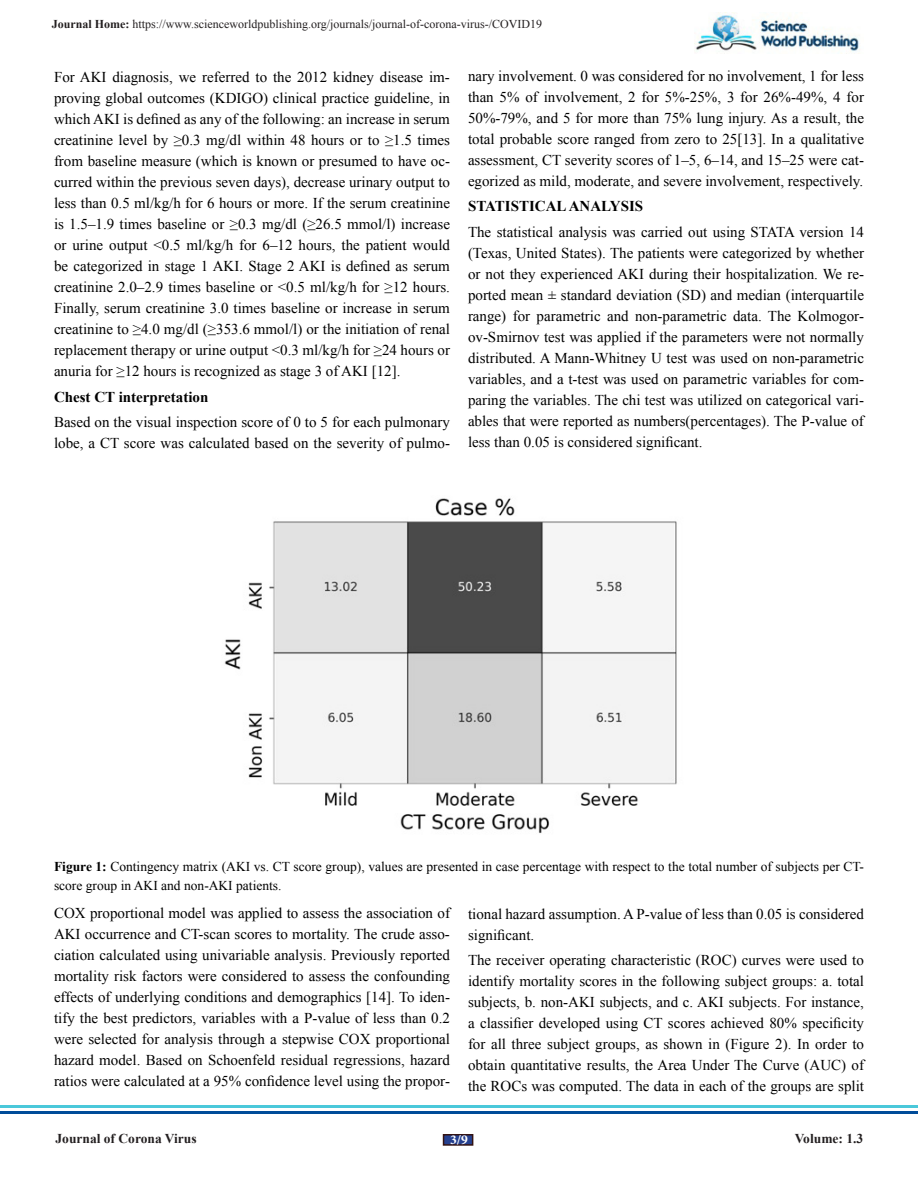
<style>
.page{position:relative;width:918px;height:1188px;background:#fff}
.page>*{position:absolute;margin:0;border:0;box-sizing:border-box;transform-origin:0 0}
.t1{font:15px/21px "Times New Roman";color:#000;text-align:justify}
.t2{font:700 15px "Times New Roman";color:#000}
.t3{font:13.5px/19.5px "Times New Roman";color:#000}
.t4{font:700 13.5px "Times New Roman";color:#231f20}
.t5{font:700 13.5px "Minion Pro";color:#fff}
.t6{font:12px "Times New Roman";color:#231f20}
.s1{font-weight:700}
</style>
<div class="page">
<div style="left:443px;top:1134px;width:30px;height:12px;background:#25408f;border:2px solid #331313"></div>
<hr style="left:0;top:1105px;width:918px;height:2px;background:#4ac8da">
<hr style="left:0;top:1111px;width:918px;height:2px;background:#004c99">
<img style="left:695px;top:13px;width:165px;height:41px">
<img style="left:224px;top:498px;width:453px;height:335px">
<p class="t6" style="left:52px;top:16px;width:492px"><span class="s1">Journal Home:</span> https://www.scienceworldpublishing.org/journals/journal-of-corona-virus-/COVID19</p>
<p class="t1" style="left:54px;top:67px;width:398px">For AKI diagnosis, we referred to the 2012 kidney disease im&shy;proving global outcomes (KDIGO) clinical practice guideline, in which AKI is defined as any of the following: an increase in serum creatinine level by ≥0.3 mg/dl within 48 hours or to ≥1.5 times from baseline measure (which is known or presumed to have oc&shy;curred within the previous seven days), decrease urinary output to less than 0.5 ml/kg/h for 6 hours or more. If the serum creatinine is 1.5–1.9 times baseline or ≥0.3 mg/dl (≥26.5 mmol/l) increase or urine output &lt;0.5 ml/kg/h for 6–12 hours, the patient would be categorized in stage 1 AKI. Stage 2 AKI is defined as serum creatinine 2.0–2.9 times baseline or &lt;0.5 ml/kg/h for ≥12 hours.<br>Finally, serum creatinine 3.0 times baseline or increase in serum creatinine to ≥4.0 mg/dl (≥353.6 mmol/l) or the initiation of renal replacement therapy or urine output &lt;0.3 ml/kg/h for ≥24 hours or anuria for ≥12 hours is recognized as stage 3 of AKI [12].</p>
<p class="t2" style="left:54px;top:387px;width:156px">Chest CT interpretation</p>
<p class="t1" style="left:54px;top:412px;width:397px">Based on the visual inspection score of 0 to 5 for each pulmonary lobe, a CT score was calculated based on the severity of pulmo-</p>
<p class="t1" style="left:468px;top:65px;width:398px">nary involvement. 0 was considered for no involvement, 1 for less than 5% of involvement, 2 for 5%-25%, 3 for 26%-49%, 4 for 50%-79%, and 5 for more than 75% lung injury. As a result, the total probable score ranged from zero to 25[13]. In a qualitative assessment, CT severity scores of 1–5, 6–14, and 15–25 were cat&shy;egorized as mild, moderate, and severe involvement, respectively.</p>
<p class="t2" style="left:468px;top:196px;width:177px">STATISTICAL ANALYSIS</p>
<p class="t1" style="left:468px;top:221px;width:398px">The statistical analysis was carried out using STATA version 14 (Texas, United States). The patients were categorized by whether or not they experienced AKI during their hospitalization. We re&shy;ported mean ± standard deviation (SD) and median (interquartile range) for parametric and non-parametric data. The Kolmogor&shy;ov-Smirnov test was applied if the parameters were not normally distributed. A Mann-Whitney U test was used on non-parametric variables, and a t-test was used on parametric variables for com&shy;paring the variables. The chi test was utilized on categorical vari&shy;ables that were reported as numbers(percentages). The P-value of less than 0.05 is considered significant.</p>
<p class="t3" style="left:54px;top:856px;width:811px"><span class="s1">Figure 1:</span> Contingency matrix (AKI vs. CT score group), values are presented in case percentage with respect to the total number of subjects per CT&shy;score group in AKI and non-AKI patients.</p>
<p class="t1" style="left:54px;top:902px;width:398px">COX proportional model was applied to assess the association of AKI occurrence and CT-scan scores to mortality. The crude asso&shy;ciation calculated using univariable analysis. Previously reported mortality risk factors were considered to assess the confounding effects of underlying conditions and demographics [14]. To iden&shy;tify the best predictors, variables with a P-value of less than 0.2 were selected for analysis through a stepwise COX proportional hazard model. Based on Schoenfeld residual regressions, hazard ratios were calculated at a 95% confidence level using the propor-</p>
<p class="t1" style="left:468px;top:903px;width:397px">tional hazard assumption. A P-value of less than 0.05 is considered significant.</p>
<p class="t1" style="left:468px;top:949px;width:398px">The receiver operating characteristic (ROC) curves were used to identify mortality scores in the following subject groups: a. total subjects, b. non-AKI subjects, and c. AKI subjects. For instance, a classifier developed using CT scores achieved 80% specificity for all three subject groups, as shown in (Figure 2). In order to obtain quantitative results, the Area Under The Curve (AUC) of the ROCs was computed. The data in each of the groups are split</p>
<p class="t4" style="left:56px;top:1129px;width:143px">Journal of Corona Virus</p>
<p class="t4" style="left:795px;top:1129px;width:70px">Volume: 1.3</p>
<p class="t5" style="left:450px;top:1130px;width:19px">3/9</p>
</div>
